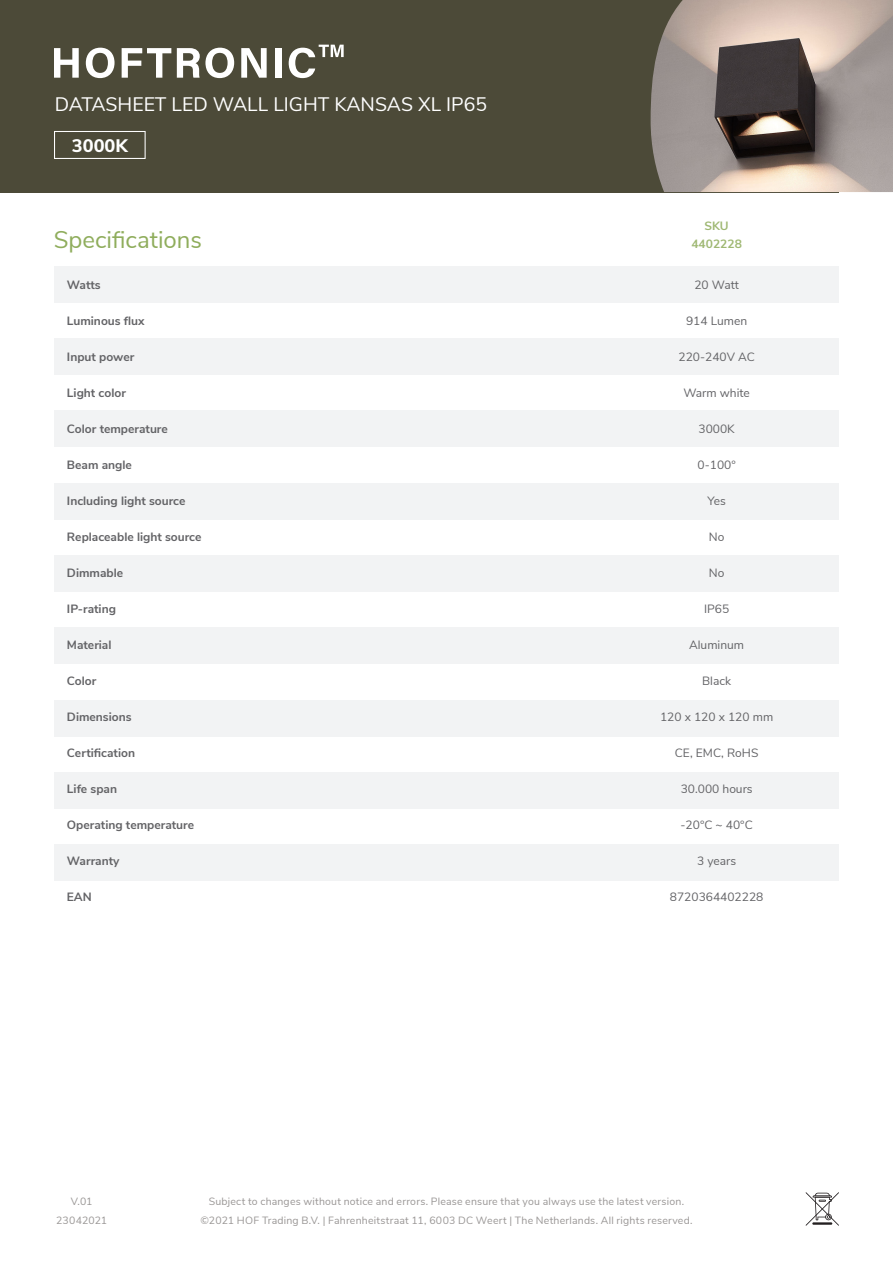
<style>
.page{position:relative;width:893px;height:1263px;background:#fff}
.page>*{position:absolute;margin:0;border:0;box-sizing:border-box;transform-origin:0 0}
.t1{font:24px "Nunito Sans";color:#8fad5c}
.t2{font:19.5px "Nunito Sans";color:#fff}
.t3{font:800 18.15px "Nunito Sans";color:#fff}
.t4{font:700 12px "Nunito Sans";color:#636366}
.t5{font:12px "Nunito Sans";color:#636366}
.t6{font:700 12px "Nunito Sans";color:#9fb873}
.t7{font:10.5px/19.5px "Nunito Sans";letter-spacing:.02em;color:#999695;text-align:center}
</style>
<div class="page">
<svg style="left:806px;top:1192px;width:33px;height:33px"></svg>
<hr style="left:812px;top:1222px;width:20px;height:3px;background:#231f20">
<div style="left:54px;top:266px;width:785px;height:36px;background:#f2f3f4"></div>
<div style="left:54px;top:555px;width:785px;height:37px;background:#f2f3f4"></div>
<div style="left:54px;top:410px;width:785px;height:37px;background:#f2f3f4"></div>
<div style="left:54px;top:700px;width:785px;height:36px;background:#f2f3f4"></div>
<div style="left:54px;top:772px;width:785px;height:37px;background:#f2f3f4"></div>
<div style="left:54px;top:845px;width:785px;height:36px;background:#f2f3f4"></div>
<div style="left:54px;top:338px;width:785px;height:37px;background:#f2f3f4"></div>
<div style="left:54px;top:628px;width:785px;height:36px;background:#f2f3f4"></div>
<div style="left:54px;top:483px;width:785px;height:36px;background:#f2f3f4"></div>
<div style="left:0;top:0;width:839px;height:192px;background:#4c4a38"></div>
<img style="left:651px;top:0;width:242px;height:192px">
<svg style="left:54px;top:48px;width:25px;height:30px"></svg>
<svg style="left:86px;top:48px;width:29px;height:30px"></svg>
<svg style="left:122px;top:48px;width:49px;height:30px"></svg>
<svg style="left:177px;top:48px;width:57px;height:30px"></svg>
<svg style="left:241px;top:48px;width:26px;height:30px"></svg>
<div style="left:275px;top:48px;width:7px;height:30px;background:#fff"></div>
<svg style="left:289px;top:45px;width:55px;height:33px"></svg>
<div style="left:54px;top:131px;width:92px;height:28px;border:1px solid #fff"></div>
<p class="t2" style="left:55px;top:90px;width:434px">DATASHEET LED WALL LIGHT KANSAS XL IP65</p>
<p class="t3" style="left:72px;top:132px;width:57px">3000K</p>
<p class="t1" style="left:54px;top:222px;width:150px">Specifications</p>
<p class="t4" style="left:67px;top:276px;width:35px">Watts</p>
<p class="t4" style="left:67px;top:312px;width:79px">Luminous flux</p>
<p class="t4" style="left:67px;top:348px;width:69px">Input power</p>
<p class="t4" style="left:67px;top:384px;width:60px">Light color</p>
<p class="t4" style="left:67px;top:420px;width:102px">Color temperature</p>
<p class="t4" style="left:67px;top:456px;width:66px">Beam angle</p>
<p class="t4" style="left:67px;top:492px;width:120px">Including light source</p>
<p class="t4" style="left:67px;top:528px;width:136px">Replaceable light source</p>
<p class="t4" style="left:67px;top:564px;width:58px">Dimmable</p>
<p class="t4" style="left:67px;top:600px;width:50px">IP-rating</p>
<p class="t4" style="left:67px;top:636px;width:46px">Material</p>
<p class="t4" style="left:67px;top:672px;width:31px">Color</p>
<p class="t4" style="left:67px;top:708px;width:66px">Dimensions</p>
<p class="t4" style="left:67px;top:744px;width:70px">Certification</p>
<p class="t4" style="left:67px;top:780px;width:52px">Life span</p>
<p class="t4" style="left:67px;top:816px;width:129px">Operating temperature</p>
<p class="t4" style="left:67px;top:852px;width:54px">Warranty</p>
<p class="t4" style="left:67px;top:888px;width:26px">EAN</p>
<p class="t6" style="left:704px;top:217px;width:26px">SKU</p>
<p class="t6" style="left:691px;top:235px;width:52px">4402228</p>
<p class="t5" style="left:694px;top:276px;width:46px">20 Watt</p>
<p class="t5" style="left:686px;top:312px;width:63px">914 Lumen</p>
<p class="t5" style="left:678px;top:348px;width:78px">220-240V AC</p>
<p class="t5" style="left:683px;top:384px;width:68px">Warm white</p>
<p class="t5" style="left:698px;top:420px;width:38px">3000K</p>
<p class="t5" style="left:697px;top:456px;width:40px">0-100°</p>
<p class="t5" style="left:707px;top:492px;width:20px">Yes</p>
<p class="t5" style="left:709px;top:528px;width:17px">No</p>
<p class="t5" style="left:709px;top:564px;width:17px">No</p>
<p class="t5" style="left:704px;top:600px;width:27px">IP65</p>
<p class="t5" style="left:689px;top:636px;width:57px">Aluminum</p>
<p class="t5" style="left:702px;top:672px;width:30px">Black</p>
<p class="t5" style="left:660px;top:708px;width:115px">120 x 120 x 120 mm</p>
<p class="t5" style="left:675px;top:744px;width:85px">CE, EMC, RoHS</p>
<p class="t5" style="left:681px;top:780px;width:73px">30.000 hours</p>
<p class="t5" style="left:680px;top:816px;width:74px">-20°C ~ 40°C</p>
<p class="t5" style="left:697px;top:852px;width:41px">3 years</p>
<p class="t5" style="left:670px;top:888px;width:95px">8720364402228</p>
<p class="t7" style="left:56px;top:1190px;width:53px">V.01<br>23042021</p>
<p class="t7" style="left:200px;top:1190px;width:493px">Subject to changes without notice and errors. Please ensure that you always use the latest version. ©2021 HOF Trading B.V. | Fahrenheitstraat 11, 6003 DC Weert | The Netherlands. All rights reserved.</p>
</div>
